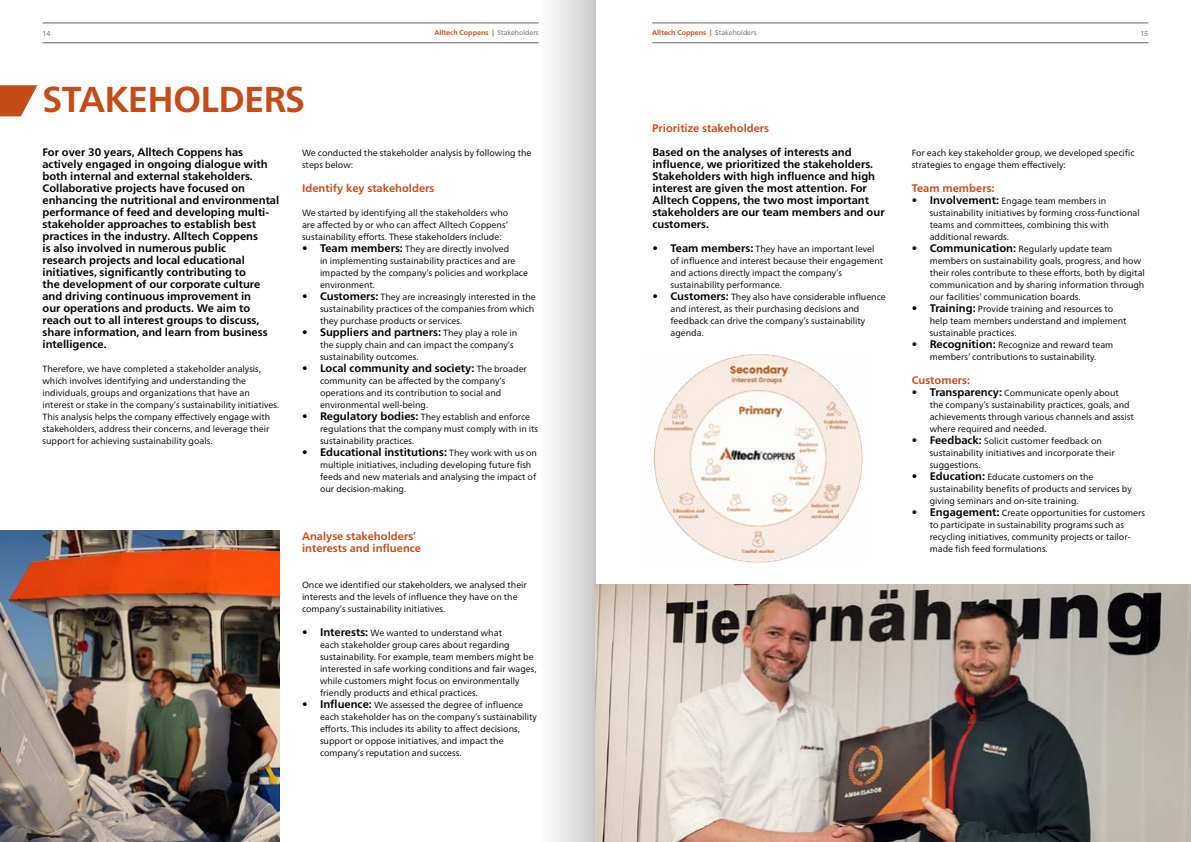
<style>
.page{position:relative;width:1191px;height:842px;background:#fff}
.page>*{position:absolute;margin:0;border:0;box-sizing:border-box;transform-origin:0 0}
.t1{font:700 36px "Frutiger Neue LTW1 G";letter-spacing:-.02em;color:#c44c18}
.t2{font:700 11px/12px "Frutiger Neue LTW1 G";color:#000}
.t3{font:700 11px/12px "Frutiger Neue LTW1 G";color:#c44c18}
.t4{font:9px/12px "Frutiger Neue LTW1 G";color:#000}
.t5{font:700 7px "Frutiger Neue LTW1 G";color:#c44c18}
.t6{font:7px "Frutiger Neue LTW1 G";color:#616972}
.s1{font-weight:400;color:#616972}
.s2{font-weight:700;font-size:11px}
.s3{font-weight:400;font-size:9px}
</style>
<div class="page">
<div style="left:539px;top:0;width:56px;height:842px;background:linear-gradient(to right,#fff,#cdcdcd)"></div>
<img style="left:595px;top:585px;width:596px;height:257px">
<img style="left:0;top:530px;width:279px;height:312px">
<img style="left:653px;top:354px;width:210px;height:209px">
<svg style="left:0;top:85px;width:38px;height:31px"></svg>
<hr style="left:43px;top:43px;width:496px;height:1px;background:#616972">
<hr style="left:652px;top:43px;width:496px;height:1px;background:#616972">
<hr style="left:43px;top:23px;width:496px;height:1px;background:#616972">
<hr style="left:652px;top:23px;width:496px;height:1px;background:#616972">
<p class="t6" style="left:43px;top:28px;width:10px">14</p>
<p class="t5" style="left:434px;top:28px;width:106px">Alltech Coppens | <span class="s1">Stakeholders</span></p>
<p class="t5" style="left:652px;top:28px;width:106px">Alltech Coppens | <span class="s1">Stakeholders</span></p>
<p class="t6" style="left:1140px;top:28px;width:10px">15</p>
<h1 class="t1" style="left:43px;top:74px;width:264px">STAKEHOLDERS</h1>
<p class="t2" style="left:43px;top:145px;width:238px">For over 30 years, Alltech Coppens has actively engaged in ongoing dialogue with both internal and external stakeholders.<br>Collaborative projects have focused on enhancing the nutritional and environmental performance of feed and developing multi&shy;stakeholder approaches to establish best practices in the industry. Alltech Coppens<br>is also involved in numerous public<br>research projects and local educational initiatives, significantly contributing to<br>the development of our corporate culture and driving continuous improvement in<br>our operations and products. We aim to reach out to all interest groups to discuss, share information, and learn from business intelligence.</p>
<p class="t4" style="left:43px;top:362px;width:238px">Therefore, we have completed a stakeholder analysis, which involves identifying and understanding the individuals, groups and organizations that have an interest or stake in the company’s sustainability initiatives.<br>This analysis helps the company effectively engage with stakeholders, address their concerns, and leverage their support for achieving sustainability goals.</p>
<p class="t4" style="left:302px;top:146px;width:231px">We conducted the stakeholder analysis by following the steps below:</p>
<p class="t3" style="left:302px;top:181px;width:134px">Identify key stakeholders</p>
<p class="t4" style="left:302px;top:206px;width:208px;text-align:justify">We started by identifying all the stakeholders who are affected by or who can affect Alltech Coppens’ sustainability efforts. These stakeholders include:</p>
<p class="t4" style="left:320px;top:242px;width:209px;text-indent:-18px"><span class="s2">• Team members:</span> They are directly involved<br>in implementing sustainability practices and are impacted by the company’s policies and workplace environment.</p>
<p class="t4" style="left:320px;top:290px;width:217px;text-indent:-18px"><span class="s2">• Customers:</span> They are increasingly interested in the sustainability practices of the companies from which they purchase products or services.</p>
<p class="t2" style="left:302px;top:325px;width:217px">• Suppliers and partners: <span class="s3">They play a role in</span></p>
<p class="t4" style="left:320px;top:338px;width:195px">the supply chain and can impact the company’s sustainability outcomes.</p>
<p class="t2" style="left:302px;top:361px;width:226px">• Local community and society: <span class="s3">The broader</span></p>
<p class="t4" style="left:320px;top:374px;width:187px">community can be affected by the company’s operations and its contribution to social and environmental well-being.</p>
<p class="t4" style="left:320px;top:410px;width:220px;text-indent:-18px"><span class="s2">• Regulatory bodies:</span> They establish and enforce regulations that the company must comply with in its sustainability practices.</p>
<p class="t2" style="left:302px;top:445px;width:236px">• Educational institutions: <span class="s3">They work with us on</span></p>
<p class="t4" style="left:320px;top:458px;width:218px">multiple initiatives, including developing future fish feeds and new materials and analysing the impact of our decision-making.</p>
<p class="t3" style="left:302px;top:529px;width:121px">Analyse stakeholders’ interests and influence</p>
<p class="t4" style="left:302px;top:578px;width:226px">Once we identified our stakeholders, we analysed their interests and the levels of influence they have on the company’s sustainability initiatives.</p>
<p class="t4" style="left:320px;top:626px;width:218px;text-indent:-18px"><span class="s2">• Interests:</span> We wanted to understand what<br>each stakeholder group cares about regarding sustainability. For example, team members might be interested in safe working conditions and fair wages, while customers might focus on environmentally friendly products and ethical practices.</p>
<p class="t4" style="left:320px;top:698px;width:218px;text-indent:-18px"><span class="s2">• Influence:</span> We assessed the degree of influence each stakeholder has on the company’s sustainability efforts. This includes its ability to affect decisions, support or oppose initiatives, and impact the company’s reputation and success.</p>
<p class="t3" style="left:652px;top:121px;width:118px">Prioritize stakeholders</p>
<p class="t2" style="left:652px;top:145px;width:234px">Based on the analyses of interests and influence, we prioritized the stakeholders.<br>Stakeholders with high influence and high interest are given the most attention. For Alltech Coppens, the two most important stakeholders are our team members and our customers.</p>
<p class="t4" style="left:670px;top:242px;width:214px;text-indent:-18px"><span class="s2">• Team members:</span> They have an important level of influence and interest because their engagement and actions directly impact the company’s sustainability performance.</p>
<p class="t4" style="left:670px;top:290px;width:217px;text-indent:-18px"><span class="s2">• Customers:</span> They also have considerable influence and interest, as their purchasing decisions and feedback can drive the company’s sustainability agenda.</p>
<p class="t4" style="left:911px;top:146px;width:224px">For each key stakeholder group, we developed specific strategies to engage them effectively:</p>
<p class="t3" style="left:911px;top:181px;width:84px">Team members:</p>
<p class="t4" style="left:929px;top:194px;width:212px;text-indent:-18px"><span class="s2">• Involvement:</span> Engage team members in sustainability initiatives by forming cross-functional teams and committees, combining this with additional rewards.</p>
<p class="t4" style="left:929px;top:242px;width:217px;text-indent:-18px"><span class="s2">• Communication:</span> Regularly update team members on sustainability goals, progress, and how their roles contribute to these efforts, both by digital communication and by sharing information through our facilities’ communication boards.</p>
<p class="t4" style="left:929px;top:302px;width:198px;text-indent:-18px"><span class="s2">• Training:</span> Provide training and resources to help team members understand and implement sustainable practices.</p>
<p class="t4" style="left:911px;top:338px;width:203px;text-align:center"><span class="s2">• Recognition:</span> Recognize and reward team members’ contributions to sustainability.</p>
<p class="t3" style="left:911px;top:373px;width:60px">Customers:</p>
<p class="t4" style="left:929px;top:386px;width:206px;text-indent:-18px"><span class="s2">• Transparency:</span> Communicate openly about the company’s sustainability practices, goals, and achievements through various channels and assist where required and needed.</p>
<p class="t4" style="left:929px;top:434px;width:187px;text-indent:-18px"><span class="s2">• Feedback:</span> Solicit customer feedback on sustainability initiatives and incorporate their suggestions.</p>
<p class="t4" style="left:929px;top:470px;width:203px;text-indent:-18px"><span class="s2">• Education:</span> Educate customers on the sustainability benefits of products and services by giving seminars and on-site training.</p>
<p class="t4" style="left:929px;top:506px;width:217px;text-indent:-18px"><span class="s2">• Engagement:</span> Create opportunities for customers to participate in sustainability programs such as recycling initiatives, community projects or tailor&shy;made fish feed formulations.</p>
</div>
